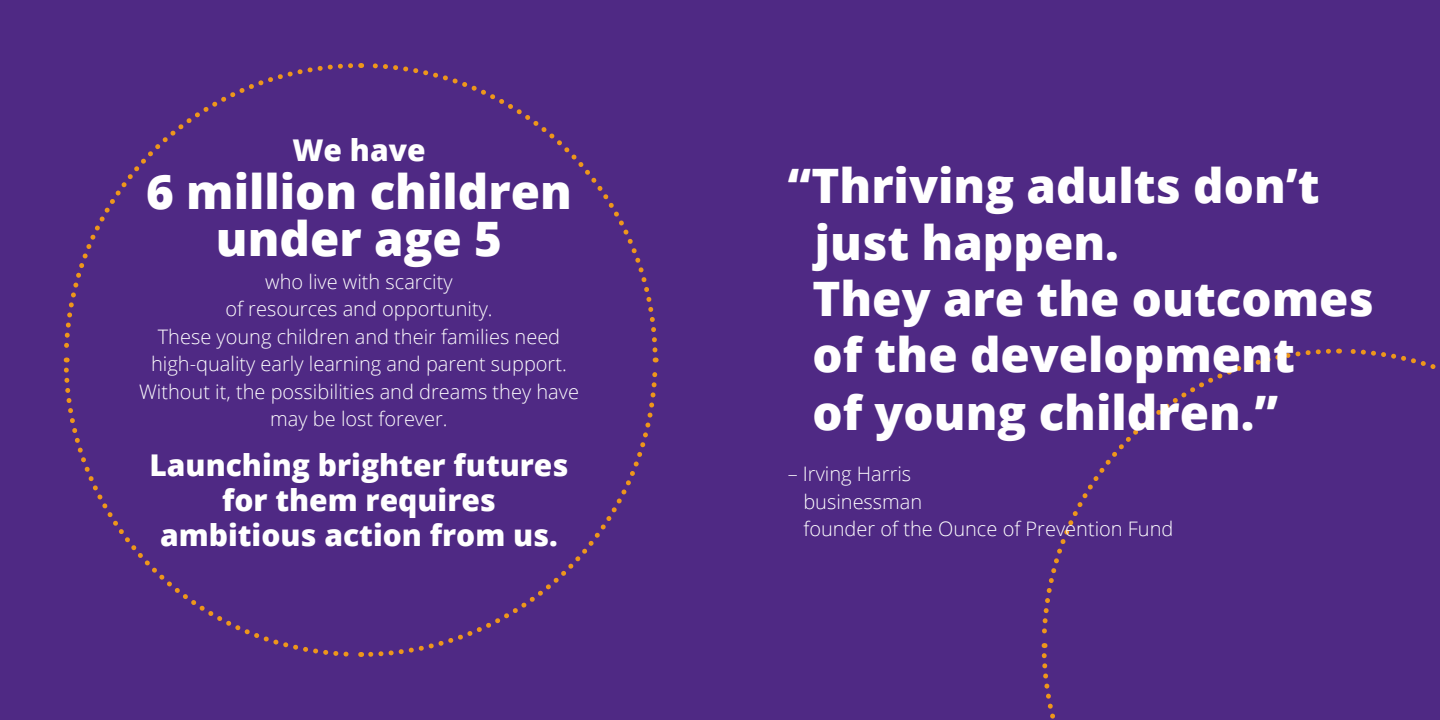
<style>
.page{position:relative;width:1440px;height:720px;background:#fff}
.page>*{position:absolute;margin:0;border:0;box-sizing:border-box;transform-origin:0 0}
.t1{font:800 47.5px/56.8px "Open Sans";color:#fff;text-align:center}
.t2{font:800 30px/35px "Open Sans";color:#fff;text-align:center}
.t3{font:300 20px/27.5px "Open Sans";color:#fff;text-align:center}
</style>
<div class="page">
<div style="left:0;top:0;width:742px;height:720px;background:#4f2984"></div>
<svg style="left:368px;top:360px;width:291px;height:297px"></svg>
<svg style="left:362px;top:63px;width:296px;height:290px"></svg>
<svg style="left:63px;top:63px;width:290px;height:297px"></svg>
<svg style="left:64px;top:367px;width:297px;height:290px"></svg>
<div style="left:698px;top:0;width:742px;height:720px;background:#4f2984"></div>
<svg style="left:1041px;top:348px;width:395px;height:371px"></svg>
<h2 class="t2" style="left:292px;top:131px;width:135px">We have</h2>
<h1 class="t1" style="left:146px;top:165px;width:427px;line-height:47.5px">6 million children under age 5</h1>
<p class="t3" style="left:139px;top:267px;width:441px">who live with scarcity<br>of resources and opportunity.<br>These young children and their families need high-quality early learning and parent support.<br>Without it, the possibilities and dreams they have may be lost forever.</p>
<h2 class="t2" style="left:149px;top:446px;width:421px">Launching brighter futures for them requires ambitious action from us.</h2>
<h1 class="t1" style="left:812px;top:154px;width:563px;text-align:left;text-indent:-25px">“Thriving adults don’t just happen.<br>They are the outcomes of the development<br>of young children.”</h1>
<p class="t3" style="left:803px;top:460px;width:372px;text-align:left;text-indent:-16px">– Irving Harris<br>businessman<br>founder of the Ounce of Prevention Fund</p>
</div>
